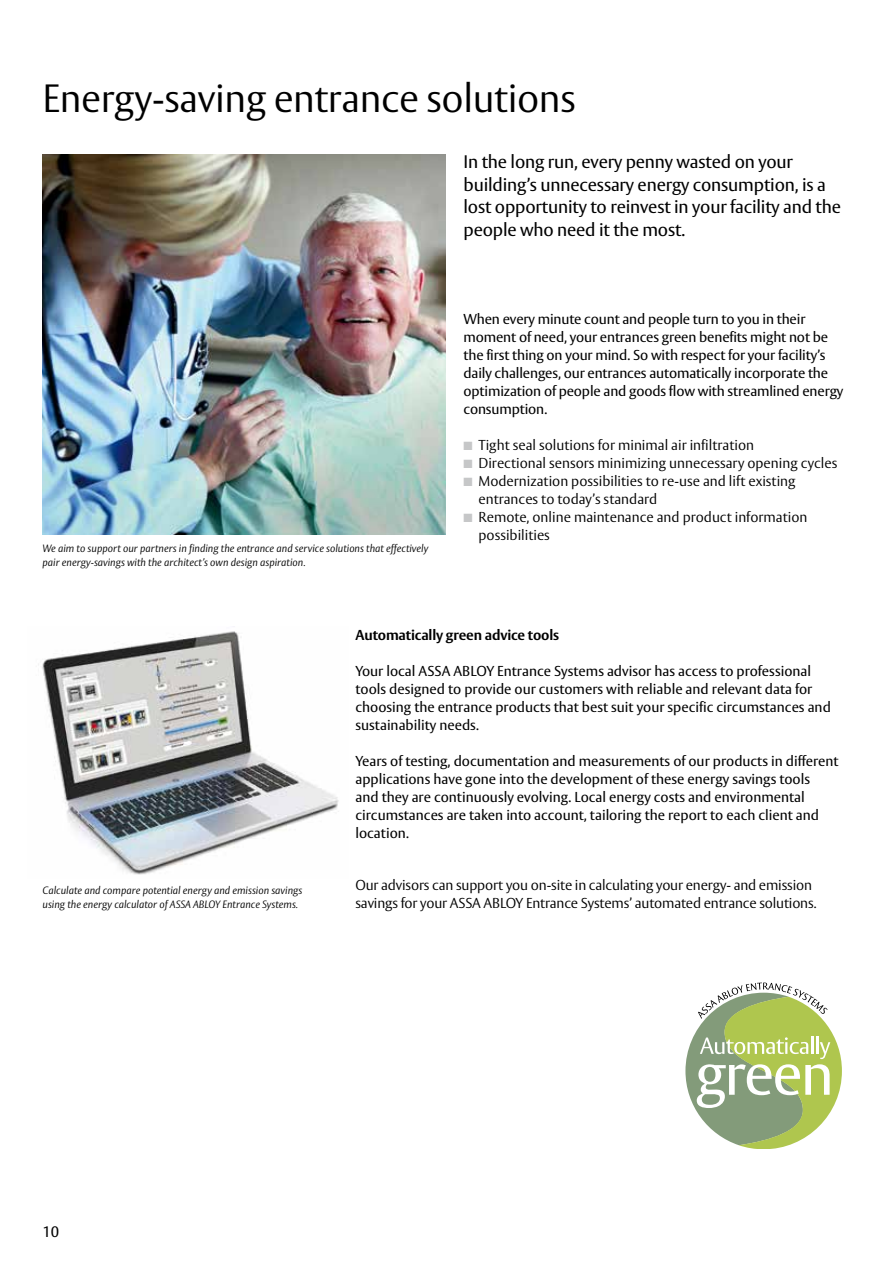
<style>
.page{position:relative;width:893px;height:1263px;background:#fff}
.page>*{position:absolute;margin:0;border:0;box-sizing:border-box;transform-origin:0 0}
.t1{font:300 39px "ASSA Vesta";letter-spacing:-.01em;color:#000}
.t2{font:18px/22.5px "ASSA Vesta";letter-spacing:-.01em;color:#000}
.t3{font:15px "ASSA Vesta";color:#000}
.t4{font:14.25px/18px "ASSA Vesta";color:#000}
.t5{font:300 14.25px/18px "ASSA Vesta";color:#000}
.t6{font:700 14.25px "ASSA Vesta";letter-spacing:-.01em;color:#000}
.t7{font:italic 300 10.5px/13.5px "ASSA Vesta";color:#000}
.s1{color:#c6c7c8}
</style>
<div class="page">
<img style="left:38px;top:631px;width:301px;height:244px">
<svg style="left:685px;top:982px;width:157px;height:166px"></svg>
<img style="left:43px;top:154px;width:403px;height:380px">
<h1 class="t1" style="left:43px;top:75px;width:535px">Energy-saving entrance solutions</h1>
<p class="t7" style="left:43px;top:542px;width:387px">We aim to support our partners in finding the entrance and service solutions that effectively pair energy-savings with the architect’s own design aspiration.</p>
<p class="t2" style="left:463px;top:151px;width:379px">In the long run, every penny wasted on your building’s unnecessary energy consumption, is a lost opportunity to reinvest in your facility and the people who need it the most.</p>
<p class="t4" style="left:463px;top:310px;width:381px">When every minute count and people turn to you in their moment of need, your entrances green benefits might not be the first thing on your mind. So with respect for your facility’s daily challenges, our entrances automatically incorporate the optimization of people and goods flow with streamlined energy consumption.</p>
<p class="t5" style="left:463px;top:436px;width:292px"><span class="s1">■</span> Tight seal solutions for minimal air infiltration</p>
<p class="t5" style="left:463px;top:454px;width:375px"><span class="s1">■</span> Directional sensors minimizing unnecessary opening cycles</p>
<p class="t5" style="left:478px;top:472px;width:319px;text-indent:-15px"><span class="s1">■</span> Modernization possibilities to re-use and lift existing entrances to today’s standard</p>
<p class="t5" style="left:478px;top:508px;width:330px;text-indent:-15px"><span class="s1">■</span> Remote, online maintenance and product information possibilities</p>
<p class="t4" style="left:466px;top:312px;width:381px">daily challenges, our entrances automatically incorporate the optimization of people and goods flow with streamlined energy consumption.</p>
<p class="t5" style="left:466px;top:384px;width:292px"><span class="s1">■</span> Tight seal solutions for minimal air infiltration</p>
<p class="t5" style="left:481px;top:438px;width:180px">entrances to today’s standard</p>
<p class="t5" style="left:481px;top:456px;width:330px;text-indent:-15px"><span class="s1">■</span> Remote, online maintenance and product information possibilities</p>
<p class="t6" style="left:355px;top:627px;width:205px">Automatically green advice tools</p>
<p class="t7" style="left:43px;top:884px;width:261px">Calculate and compare potential energy and emission savings using the energy calculator of ASSA ABLOY Entrance Systems.</p>
<p class="t4" style="left:355px;top:662px;width:477px">Your local ASSA ABLOY Entrance Systems advisor has access to professional tools designed to provide our customers with reliable and relevant data for choosing the entrance products that best suit your specific circumstances and sustainability needs.</p>
<p class="t4" style="left:355px;top:752px;width:485px">Years of testing, documentation and measurements of our products in different applications have gone into the development of these energy savings tools<br>and they are continuously evolving. Local energy costs and environmental circumstances are taken into account, tailoring the report to each client and location.</p>
<p class="t5" style="left:355px;top:876px;width:463px">Our advisors can support you on-site in calculating your energy- and emission savings for your ASSA ABLOY Entrance Systems’ automated entrance solutions.</p>
<p class="t3" style="left:43px;top:1223px;width:18px">10</p>
</div>
